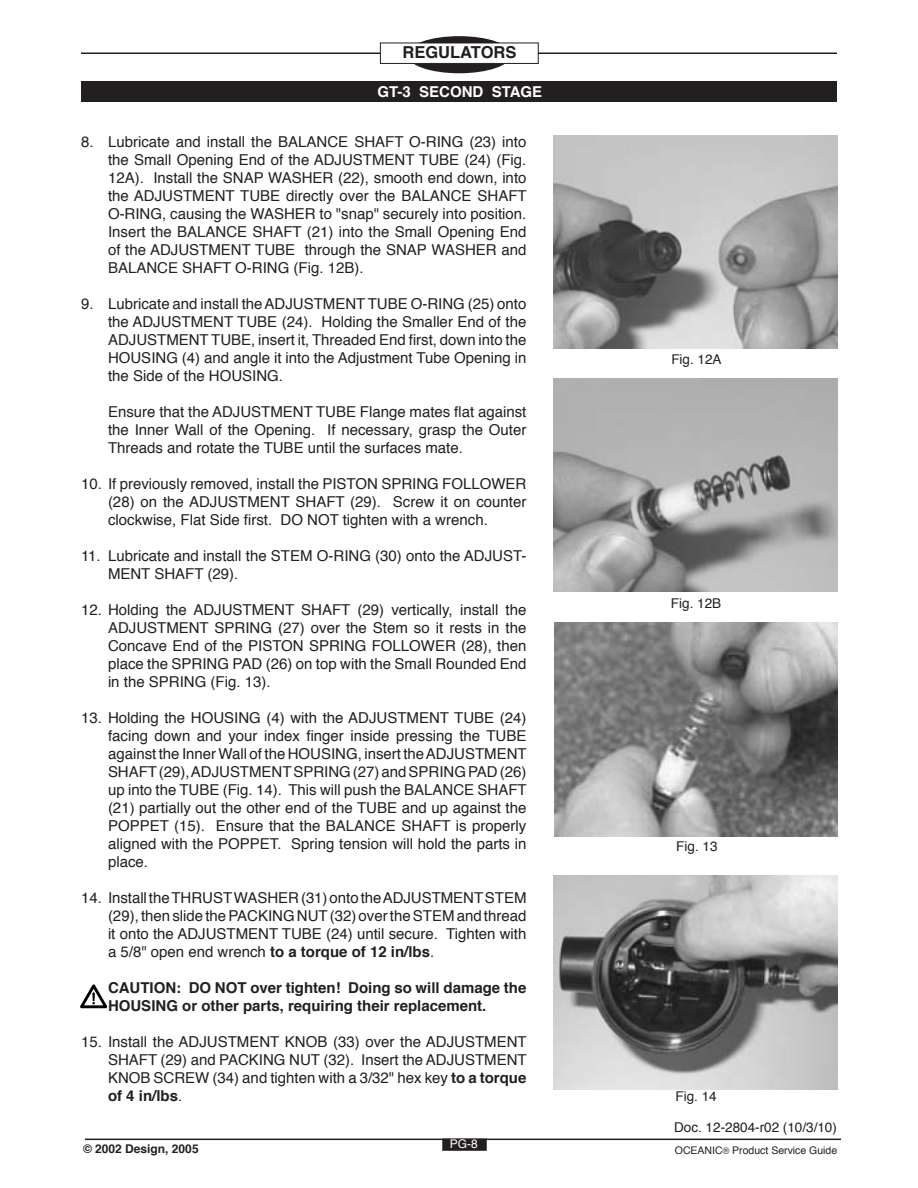
<style>
.page{position:relative;width:918px;height:1188px;background:#fff}
.page>*{position:absolute;margin:0;border:0;box-sizing:border-box;transform-origin:0 0}
.t1{font:700 16.5px "Helvetica";color:#231f20}
.Body_text{font:15px/18px "Helvetica";color:#231f20;text-align:justify}
.t2{font:700 15px/18px "Helvetica";color:#231f20}
.t3{font:700 15px "Helvetica";color:#fff}
.t4{font:13.5px "Helvetica";color:#231f20}
.t5{font:700 12px "Helvetica";color:#231f20}
.t6{font:12px "Helvetica";color:#fff}
.t7{font:10.5px "Helvetica";color:#231f20}
.s1{font-weight:700}
.s2{font-size:9px}
</style>
<div class="page">
<div style="left:408px;top:37px;width:103px;height:36px;background:#231f20;border-radius:50%"></div>
<div style="left:407px;top:36px;width:104px;height:37px;border:2px solid #231f20;border-radius:50%"></div>
<hr style="left:81px;top:52px;width:756px;height:2px;background:#231f20">
<div style="left:81px;top:82px;width:756px;height:20px;background:#231f20"></div>
<div style="left:380px;top:43px;width:158px;height:20px;background:#fff"></div>
<div style="left:380px;top:43px;width:159px;height:21px;border:1px solid #231f20"></div>
<hr style="left:85px;top:1139px;width:756px;height:1px;background:#231f20">
<div style="left:444px;top:1140px;width:41px;height:9px;background:#231f20"></div>
<div style="left:442px;top:1139px;width:45px;height:12px;border:3px solid #231f20"></div>
<svg style="left:80px;top:984px;width:28px;height:25px"></svg>
<img style="left:554px;top:135px;width:284px;height:213px">
<img style="left:554px;top:378px;width:284px;height:213px">
<img style="left:554px;top:623px;width:284px;height:214px">
<img style="left:554px;top:876px;width:284px;height:213px">
<p class="t1" style="left:402px;top:38px;width:115px">REGULATORS</p>
<p class="t3" style="left:377px;top:78px;width:166px">GT-3 SECOND STAGE</p>
<p class="Body_text" style="left:108px;top:132px;width:420px;text-indent:-27px">8. Lubricate and install the BALANCE SHAFT O-RING (23) into the Small Opening End of the ADJUSTMENT TUBE (24) (Fig.<br>12A). Install the SNAP WASHER (22), smooth end down, into the ADJUSTMENT TUBE directly over the BALANCE SHAFT O-RING, causing the WASHER to "snap" securely into position.<br>Insert the BALANCE SHAFT (21) into the Small Opening End of the ADJUSTMENT TUBE through the SNAP WASHER and BALANCE SHAFT O-RING (Fig. 12B).</p>
<p class="Body_text" style="left:108px;top:294px;width:420px;text-indent:-27px">9. Lubricate and install the ADJUSTMENT TUBE O-RING (25) onto the ADJUSTMENT TUBE (24). Holding the Smaller End of the ADJUSTMENT TUBE, insert it, Threaded End first, down into the HOUSING (4) and angle it into the Adjustment Tube Opening in the Side of the HOUSING.</p>
<p class="Body_text" style="left:108px;top:402px;width:420px">Ensure that the ADJUSTMENT TUBE Flange mates flat against the Inner Wall of the Opening. If necessary, grasp the Outer Threads and rotate the TUBE until the surfaces mate.</p>
<p class="Body_text" style="left:108px;top:474px;width:420px;text-indent:-27px">10. If previously removed, install the PISTON SPRING FOLLOWER (28) on the ADJUSTMENT SHAFT (29). Screw it on counter clockwise, Flat Side first. DO NOT tighten with a wrench.</p>
<p class="Body_text" style="left:108px;top:546px;width:420px;text-indent:-27px">11. Lubricate and install the STEM O-RING (30) onto the ADJUST-<br>MENT SHAFT (29).</p>
<p class="Body_text" style="left:108px;top:600px;width:420px;text-indent:-27px">12. Holding the ADJUSTMENT SHAFT (29) vertically, install the ADJUSTMENT SPRING (27) over the Stem so it rests in the Concave End of the PISTON SPRING FOLLOWER (28), then place the SPRING PAD (26) on top with the Small Rounded End in the SPRING (Fig. 13).</p>
<p class="Body_text" style="left:108px;top:708px;width:420px;text-indent:-27px">13. Holding the HOUSING (4) with the ADJUSTMENT TUBE (24) facing down and your index finger inside pressing the TUBE against the Inner Wall of the HOUSING, insert the ADJUSTMENT SHAFT (29), ADJUSTMENT SPRING (27) and SPRING PAD (26) up into the TUBE (Fig. 14). This will push the BALANCE SHAFT (21) partially out the other end of the TUBE and up against the POPPET (15). Ensure that the BALANCE SHAFT is properly aligned with the POPPET. Spring tension will hold the parts in place.</p>
<p class="Body_text" style="left:108px;top:888px;width:420px;text-indent:-27px">14. Install the THRUST WASHER (31) onto the ADJUSTMENT STEM (29), then slide the PACKING NUT (32) over the STEM and thread it onto the ADJUSTMENT TUBE (24) until secure. Tighten with a 5/8" open end wrench <span class="s1">to a torque of 12 in/lbs</span>.</p>
<p class="t2" style="left:108px;top:977px;width:420px">CAUTION: DO NOT over tighten! Doing so will damage the<br>HOUSING or other parts, requiring their replacement.</p>
<p class="Body_text" style="left:108px;top:1032px;width:420px;text-indent:-27px">15. Install the ADJUSTMENT KNOB (33) over the ADJUSTMENT SHAFT (29) and PACKING NUT (32). Insert the ADJUSTMENT KNOB SCREW (34) and tighten with a 3/32" hex key <span class="s1">to a torque of 4 in/lbs</span>.</p>
<p class="t5" style="left:83px;top:1138px;width:117px">© 2002 Design, 2005</p>
<p class="t6" style="left:450px;top:1133px;width:30px">PG-8</p>
<p class="t4" style="left:671px;top:348px;width:52px">Fig. 12A</p>
<p class="t4" style="left:671px;top:592px;width:52px">Fig. 12B</p>
<p class="t4" style="left:676px;top:834px;width:43px">Fig. 13</p>
<p class="t4" style="left:675px;top:1085px;width:43px">Fig. 14</p>
<p class="t4" style="left:674px;top:1115px;width:164px">Doc. 12-2804-r02 (10/3/10)</p>
<p class="t7" style="left:675px;top:1141px;width:164px">OCEANIC<span class="s2">®</span> Product Service Guide</p>
</div>
